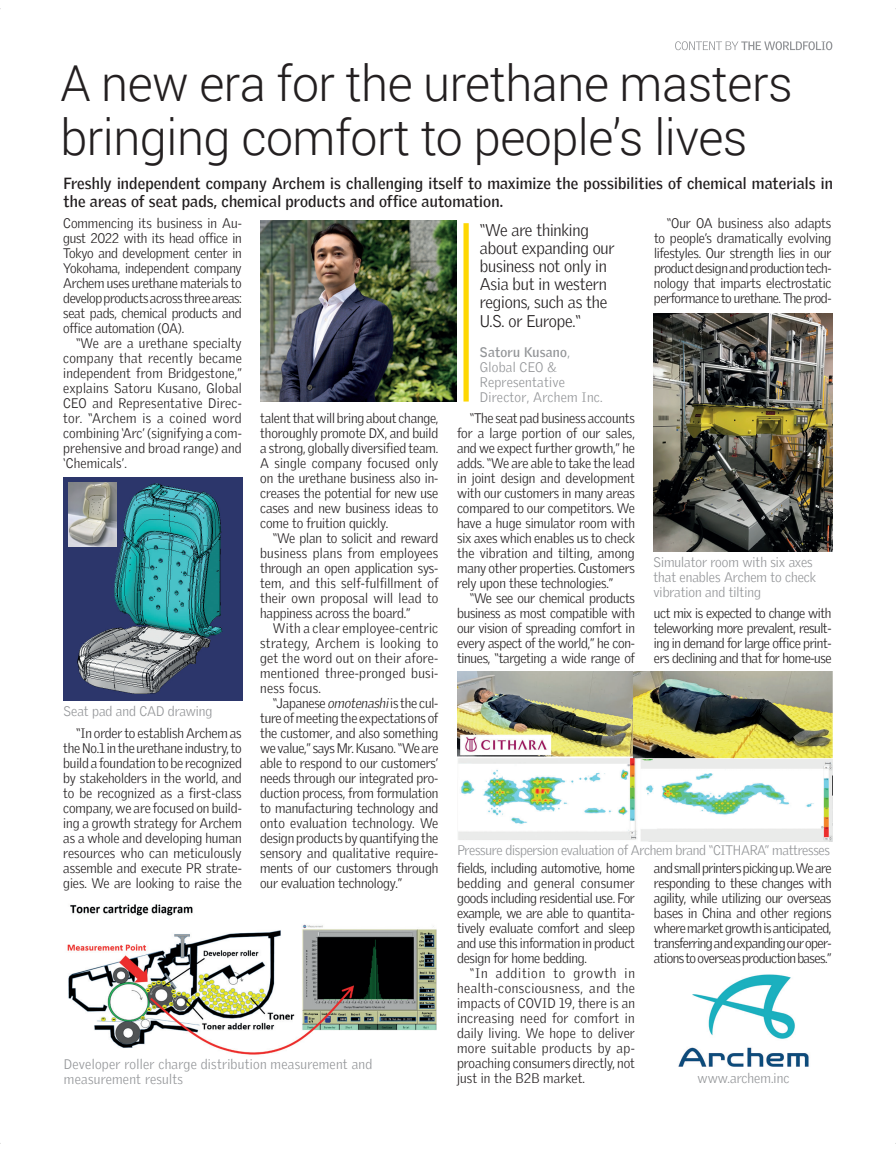
<style>
.page{position:relative;width:896px;height:1152px;background:#fff}
.page>*{position:absolute;margin:0;border:0;box-sizing:border-box;transform-origin:0 0}
.t1{font:300 49.5px/54.2px "Roboto";letter-spacing:-.01em;color:#231f20}
.t2{font:300 16.5px/18px "Griffith Gothic";letter-spacing:-.01em;color:#231f20}
.t3{font:700 15.75px/18px "Griffith Gothic";letter-spacing:.01em;color:#231f20}
.t4{font:300 13.5px/15px "Griffith Gothic";letter-spacing:-.01em;color:#231f20;text-align:justify}
.t5{font:300 13.5px/15px "Griffith Gothic";letter-spacing:.02em;color:#939598}
.t6{font:300 13.5px/15px "Griffith Gothic";color:#939598}
.t7{font:300 13.5px "Griffith Gothic";letter-spacing:-.02em;color:#939598}
.s1{font-style:italic}
.s2{font-weight:700}
</style>
<div class="page">
<svg style="left:675px;top:41px;width:157px;height:9px"></svg>
<img style="left:678px;top:974px;width:131px;height:93px">
<img style="left:458px;top:671px;width:374px;height:170px">
<img style="left:67px;top:904px;width:370px;height:151px">
<img style="left:260px;top:221px;width:197px;height:180px">
<div style="left:463px;top:223px;width:6px;height:178px;background:#fed702"></div>
<img style="left:64px;top:477px;width:179px;height:223px">
<img style="left:68px;top:483px;width:48px;height:63px">
<img style="left:653px;top:314px;width:179px;height:237px">
<h1 class="t1" style="left:60px;top:55px;width:734px">A new era for the urethane masters bringing comfort to people’s lives</h1>
<p class="t3" style="left:64px;top:174px;width:771px">Freshly independent company Archem is challenging itself to maximize the possibilities of chemical materials in the areas of seat pads, chemical products and office automation.</p>
<p class="t4" style="left:63px;top:215px;width:180px">Commencing its business in Au&shy;gust 2022 with its head office in Tokyo and development center in Yokohama, independent company Archem uses urethane materials to develop products across three areas: seat pads, chemical products and office automation (OA).</p>
<p class="t4" style="left:63px;top:335px;width:180px;text-indent:13px">“We are a urethane specialty company that recently became independent from Bridgestone,” explains Satoru Kusano, Global CEO and Representative Direc&shy;tor. “Archem is a coined word combining ‘Arc’ (signifying a com&shy;prehensive and broad range) and ‘Chemicals’.</p>
<p class="t6" style="left:64px;top:703px;width:150px">Seat pad and CAD drawing</p>
<p class="t4" style="left:63px;top:725px;width:180px;text-indent:13px">“In order to establish Archem as the No.1 in the urethane industry, to build a foundation to be recognized by stakeholders in the world, and to be recognized as a first-class company, we are focused on build&shy;ing a growth strategy for Archem as a whole and developing human resources who can meticulously assemble and execute PR strate&shy;gies. We are looking to raise the</p>
<p class="t4" style="left:260px;top:410px;width:180px">talent that will bring about change, thoroughly promote DX, and build a strong, globally diversified team.<br>A single company focused only on the urethane business also in&shy;creases the potential for new use cases and new business ideas to come to fruition quickly.</p>
<p class="t4" style="left:260px;top:530px;width:180px;text-indent:13px">“We plan to solicit and reward business plans from employees through an open application sys&shy;tem, and this self-fulfillment of their own proposal will lead to happiness across the board.”</p>
<p class="t4" style="left:260px;top:620px;width:180px;text-indent:13px">With a clear employee-centric strategy, Archem is looking to get the word out on their afore&shy;mentioned three-pronged busi&shy;ness focus.</p>
<p class="t4" style="left:260px;top:695px;width:180px;text-indent:13px">“Japanese <span class="s1">omotenashi</span>is the cul&shy;ture of meeting the expectations of the customer, and also something we value,” says Mr. Kusano. “We are able to respond to our customers’ needs through our integrated pro&shy;duction process, from formulation to manufacturing technology and onto evaluation technology. We design products by quantifying the sensory and qualitative require&shy;ments of our customers through our evaluation technology.”</p>
<p class="t5" style="left:64px;top:1056px;width:310px">Developer roller charge distribution measurement and measurement results</p>
<p class="t2" style="left:480px;top:221px;width:136px">“We are thinking about expanding our business not only in<br>Asia but in western regions, such as the<br>U.S. or Europe.“</p>
<p class="t5" style="left:480px;top:344px;width:124px"><span class="s2">Satoru Kusano</span>,<br>Global CEO &amp;<br>Representative<br>Director, Archem Inc.</p>
<p class="t4" style="left:457px;top:410px;width:179px;text-indent:13px">“The seat pad business accounts for a large portion of our sales, and we expect further growth,” he adds. “We are able to take the lead in joint design and development with our customers in many areas compared to our competitors. We have a huge simulator room with six axes which enables us to check the vibration and tilting, among many other properties. Customers rely upon these technologies.”</p>
<p class="t4" style="left:457px;top:590px;width:179px;text-indent:13px">“We see our chemical products business as most compatible with our vision of spreading comfort in every aspect of the world,” he con&shy;tinues, “targeting a wide range of</p>
<p class="t4" style="left:654px;top:215px;width:179px;text-indent:13px">“Our OA business also adapts to people’s dramatically evolving lifestyles. Our strength lies in our product design and production tech&shy;nology that imparts electrostatic performance to urethane. The prod-</p>
<p class="t6" style="left:653px;top:554px;width:164px">Simulator room with six axes that enables Archem to check vibration and tilting</p>
<p class="t4" style="left:654px;top:605px;width:179px">uct mix is expected to change with teleworking more prevalent, result&shy;ing in demand for large office print&shy;ers declining and that for home-use</p>
<p class="t7" style="left:457px;top:841px;width:374px">Pressure dispersion evaluation of Archem brand “CITHARA” mattresses</p>
<p class="t4" style="left:457px;top:860px;width:179px">fields, including automotive, home bedding and general consumer goods including residential use. For example, we are able to quantita&shy;tively evaluate comfort and sleep and use this information in product design for home bedding.</p>
<p class="t4" style="left:457px;top:965px;width:179px;text-indent:13px">“In addition to growth in health-consciousness, and the impacts of COVID 19, there is an increasing need for comfort in daily living. We hope to deliver more suitable products by ap&shy;proaching consumers directly, not just in the B2B market.</p>
<p class="t4" style="left:654px;top:860px;width:179px">and small printers picking up. We are responding to these changes with agility, while utilizing our overseas bases in China and other regions where market growth is anticipated, transferring and expanding our oper&shy;ations to overseas production bases.”</p>
<p class="t6" style="left:697px;top:1070px;width:93px">www.archem.inc</p>
</div>
